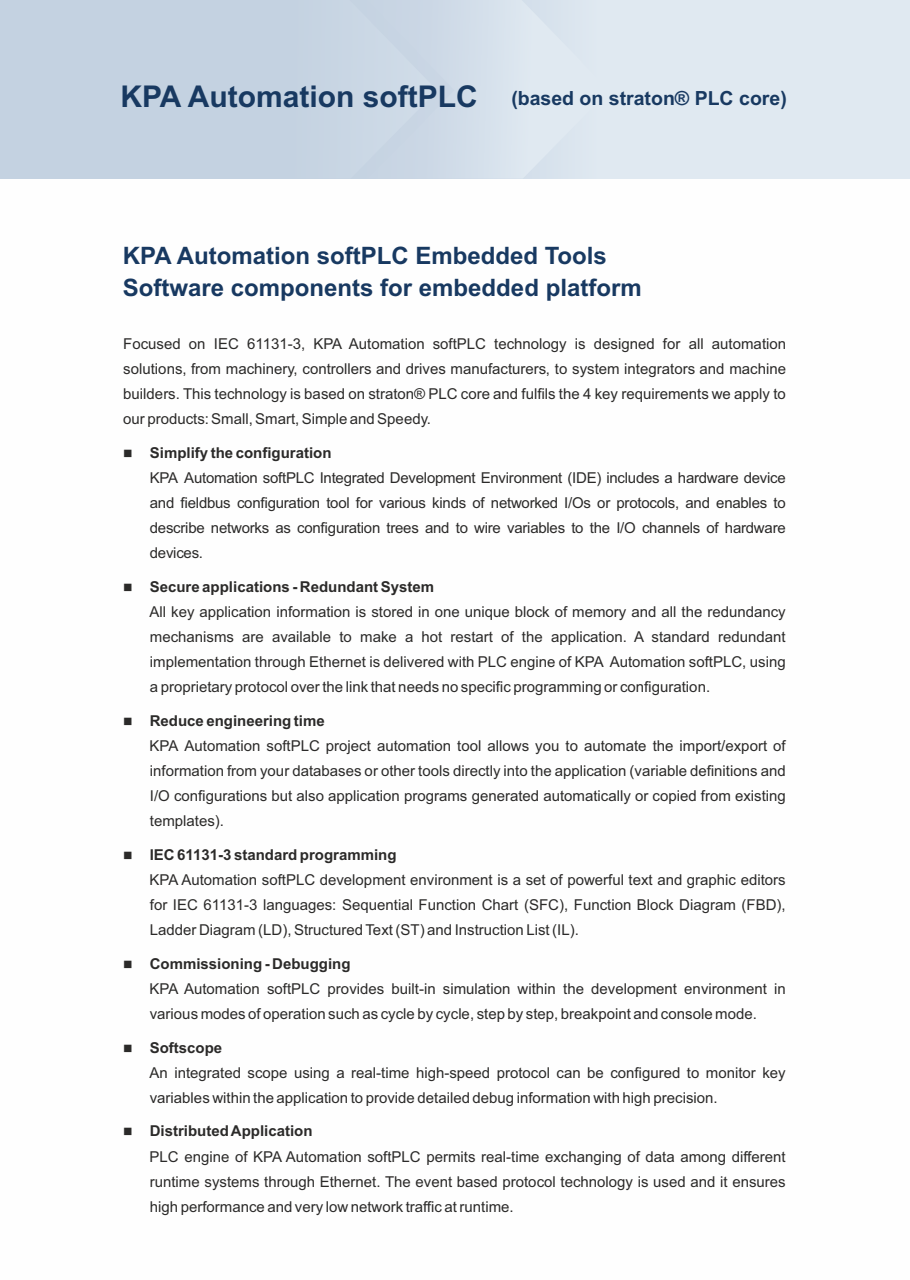
<style>
.page{position:relative;width:910px;height:1280px;background:#fff}
.page>*{position:absolute;margin:0;border:0;box-sizing:border-box;transform-origin:0 0}
.t1{font:700 30px "Arial";color:#183961}
.t2{font:700 24px/32.1px "Arial";color:#183961}
.t3{font:700 19.5px "Arial";color:#183961}
.t4{font:15px/25.2px "Arial";color:#2b2a29}
.s1{font-weight:700}
</style>
<div class="page">
<svg style="left:0;top:0;width:910px;height:179px;background:#d4dfea"></svg>
<svg style="left:194px;top:0;width:415px;height:179px;background:#cedae7"></svg>
<h1 class="t1" style="left:120px;top:85px;width:359px">KPA Automation softPLC</h1>
<h3 class="t3" style="left:511px;top:91px;width:277px">(based on straton® PLC core)</h3>
<h2 class="t2" style="left:123px;top:242px;width:520px">KPA Automation softPLC Embedded Tools<br>Software components for embedded platform</h2>
<p class="t4" style="left:123px;top:332px;width:664px;text-align:justify">Focused on IEC 61131-3, KPA Automation softPLC technology is designed for all automation solutions, from machinery, controllers and drives manufacturers, to system integrators and machine builders. This technology is based on straton® PLC core and fulfils the 4 key requirements we apply to our products: Small, Smart, Simple and Speedy.</p>
<p class="t4" style="left:150px;top:441px;width:638px;text-indent:-26px">■ <span class="s1">Simplify the configuration<br></span>KPA Automation softPLC Integrated Development Environment (IDE) includes a hardware device and fieldbus configuration tool for various kinds of networked I/Os or protocols, and enables to describe networks as configuration trees and to wire variables to the I/O channels of hardware devices.</p>
<p class="t4" style="left:150px;top:575px;width:638px;text-indent:-26px">■ <span class="s1">Secure applications - Redundant System<br></span>All key application information is stored in one unique block of memory and all the redundancy mechanisms are available to make a hot restart of the application. A standard redundant implementation through Ethernet is delivered with PLC engine of KPA Automation softPLC, using a proprietary protocol over the link that needs no specific programming or configuration.</p>
<p class="t4" style="left:150px;top:709px;width:638px;text-indent:-26px">■ <span class="s1">Reduce engineering time<br></span>KPA Automation softPLC project automation tool allows you to automate the import/export of information from your databases or other tools directly into the application (variable definitions and I/O configurations but also application programs generated automatically or copied from existing templates).</p>
<p class="t4" style="left:150px;top:843px;width:638px;text-indent:-26px">■ <span class="s1">IEC 61131-3 standard programming<br></span>KPA Automation softPLC development environment is a set of powerful text and graphic editors for IEC 61131-3 languages: Sequential Function Chart (SFC), Function Block Diagram (FBD), Ladder Diagram (LD), Structured Text (ST) and Instruction List (IL).</p>
<p class="t4" style="left:150px;top:952px;width:638px;text-indent:-26px">■ <span class="s1">Commissioning - Debugging<br></span>KPA Automation softPLC provides built-in simulation within the development environment in various modes of operation such as cycle by cycle, step by step, breakpoint and console mode.</p>
<p class="t4" style="left:150px;top:1036px;width:638px;text-indent:-26px">■ <span class="s1">Softscope<br></span>An integrated scope using a real-time high-speed protocol can be configured to monitor key variables within the application to provide detailed debug information with high precision.</p>
<p class="t4" style="left:150px;top:1120px;width:638px;text-indent:-26px">■ <span class="s1">Distributed Application<br></span>PLC engine of KPA Automation softPLC permits real-time exchanging of data among different runtime systems through Ethernet. The event based protocol technology is used and it ensures high performance and very low network traffic at runtime.</p>
</div>
